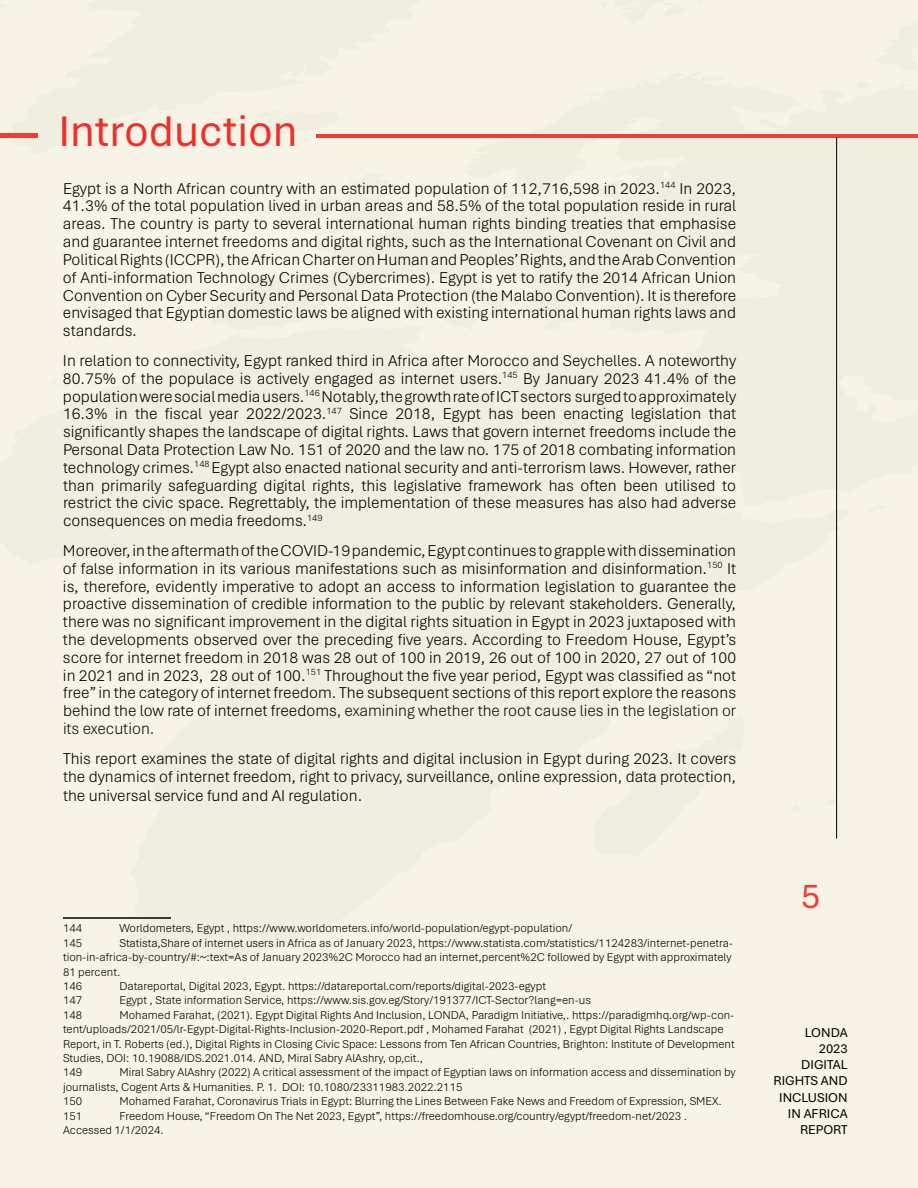
<style>
.page{position:relative;width:918px;height:1188px;background:#fff}
.page>*{position:absolute;margin:0;border:0;box-sizing:border-box;transform-origin:0 0}
.t1{font:45px "Aptos";color:#ee2f2b}
.t2{font:36px "Aptos";color:#ef3e36}
.t3{font:300 16.5px/17.9px "Aptos";color:#000;text-align:justify}
.t4{font:13.5px/16.2px "Aptos";color:#000;text-align:right}
.t5{font:300 12px/14.4px "Aptos";color:#000}
.s1{color:#0d0d0d}
</style>
<div class="page">
<div style="left:0;top:1px;width:918px;height:1187px;background:#f7f4e7"></div>
<hr style="left:316px;top:134px;width:602px;height:3px;background:#ef3e35">
<hr style="left:0;top:133px;width:37px;height:4px;background:#ef3e35">
<hr style="left:836px;top:137px;width:1px;height:702px;background:#000">
<hr style="left:63px;top:917px;width:108px;height:2px;background:#000">
<h1 class="t1" style="left:58px;top:101px;width:241px">Introduction</h1>
<p class="t3" style="left:63px;top:179px;width:675px">Egypt is a North African country with an estimated population of 112,716,598 in 2023.<sup>144</sup> In 2023, 41.3% of the total population lived in urban areas and 58.5% of the total population reside in rural areas. The country is party to several international human rights binding treaties that emphasise and guarantee internet freedoms and digital rights, such as the International Covenant on Civil and Political Rights (ICCPR), the African Charter on Human and Peoples’ Rights, and the Arab Convention of Anti-information Technology Crimes (Cybercrimes). Egypt is yet to ratify the 2014 African Union Convention on Cyber Security and Personal Data Protection (the Malabo Convention). It is therefore envisaged that Egyptian domestic laws be aligned with existing international human rights laws and standards.</p>
<p class="t3" style="left:63px;top:351px;width:675px">In relation to connectivity, Egypt ranked third in Africa after Morocco and Seychelles. A noteworthy 80.75% of the populace is actively engaged as internet users.<sup>145</sup> By January 2023 41.4% of the population were social media users.<sup>146</sup> Notably, the growth rate of ICT sectors surged to approximately 16.3% in the fiscal year 2022/2023.<sup>147</sup> Since 2018, Egypt has been enacting legislation that significantly shapes the landscape of digital rights. Laws that govern internet freedoms include the Personal Data Protection Law No. 151 of 2020 and the law no. 175 of 2018 combating information technology crimes.<sup>148</sup> Egypt also enacted national security and anti-terrorism laws. However, rather than primarily safeguarding digital rights, this legislative framework has often been utilised to restrict the civic space. Regrettably, the implementation of these measures has also had adverse consequences on media freedoms.<sup>149</sup></p>
<p class="t3" style="left:63px;top:541px;width:675px">Moreover, in the aftermath of the COVID-19 pandemic, Egypt continues to grapple with dissemination of false information in its various manifestations such as misinformation and disinformation.<sup>150</sup> It is, therefore, evidently imperative to adopt an access to information legislation to guarantee the proactive dissemination of credible information to the public by relevant stakeholders. Generally, there was no significant improvement in the digital rights situation in Egypt in 2023 juxtaposed with the developments observed over the preceding five years. According to Freedom House, Egypt’s score for internet freedom in 2018 was 28 out of 100 in 2019, 26 out of 100 in 2020, 27 out of 100 in 2021 and in 2023, 28 out of 100.<sup>151</sup> Throughout the five year period, Egypt was classified as “not free” in the category of internet freedom. The subsequent sections of this report explore the reasons behind the low rate of internet freedoms<span class="s1">, examining whether the root cause lies in the legislation or its execution.</span></p>
<p class="t3" style="left:63px;top:749px;width:675px">This report examines the state of digital rights and digital inclusion in Egypt during 2023. It covers the dynamics of internet freedom, right to privacy, surveillance, online expression, data protection,</p>
<p class="t3" style="left:63px;top:786px;width:301px">the universal service fund and AI regulation.</p>
<p class="t5" style="left:63px;top:921px;width:21px">144</p>
<p class="t5" style="left:119px;top:921px;width:454px">Worldometers, Egypt , https://www.worldometers.info/world-population/egypt-population/</p>
<p class="t5" style="left:63px;top:935px;width:21px">145</p>
<p class="t5" style="left:63px;top:935px;width:672px;text-indent:56px">Statista,Share of internet users in Africa as of January 2023, https://www.statista.com/statistics/1124283/internet-penetra&shy;tion-in-africa-by-country/#:~:text=As of January 2023%2C Morocco had an internet,percent%2C followed by Egypt with approximately 81 percent.<br>146</p>
<p class="t5" style="left:119px;top:978px;width:428px">Datareportal, Digital 2023, Egypt. https://datareportal.com/reports/digital-2023-egypt</p>
<p class="t5" style="left:63px;top:993px;width:21px">147</p>
<p class="t5" style="left:119px;top:993px;width:473px">Egypt , State information Service, https://www.sis.gov.eg/Story/191377/ICT-Sector?lang=en-us</p>
<p class="t5" style="left:63px;top:1007px;width:21px">148</p>
<p class="t5" style="left:63px;top:1007px;width:673px;text-indent:56px">Mohamed Farahat, (2021). Egypt Digital Rights And Inclusion, LONDA, Paradigm Initiative,. https://paradigmhq.org/wp-con&shy;tent/uploads/2021/05/lr-Egypt-Digital-Rights-Inclusion-2020-Report.pdf , Mohamed Farahat (2021) , Egypt Digital Rights Landscape Report, in T. Roberts (ed.), Digital Rights in Closing Civic Space: Lessons from Ten African Countries, Brighton: Institute of Development Studies, DOI: 10.19088/IDS.2021.014. AND, Miral Sabry AlAshry, op,cit.,<br>149</p>
<p class="t5" style="left:63px;top:1065px;width:674px;text-indent:56px">Miral Sabry AlAshry (2022) A critical assessment of the impact of Egyptian laws on information access and dissemination by journalists, Cogent Arts &amp; Humanities. P. 1. DOI: 10.1080/23311983.2022.2115<br>150</p>
<p class="t5" style="left:119px;top:1094px;width:604px">Mohamed Farahat, Coronavirus Trials in Egypt: Blurring the Lines Between Fake News and Freedom of Expression, SMEX.</p>
<p class="t5" style="left:63px;top:1108px;width:626px;text-indent:56px">Freedom House, “Freedom On The Net 2023, Egypt”, https://freedomhouse.org/country/egypt/freedom-net/2023 .<br>Accessed 1/1/2024.</p>
<p class="t5" style="left:63px;top:1108px;width:21px">151</p>
<h2 class="t2" style="left:801px;top:872px;width:21px">5</h2>
<p class="t4" style="left:773px;top:1024px;width:76px">LONDA<br>2023<br>DIGITAL<br>RIGHTS AND<br>INCLUSION<br>IN AFRICA<br>REPORT</p>
</div>
